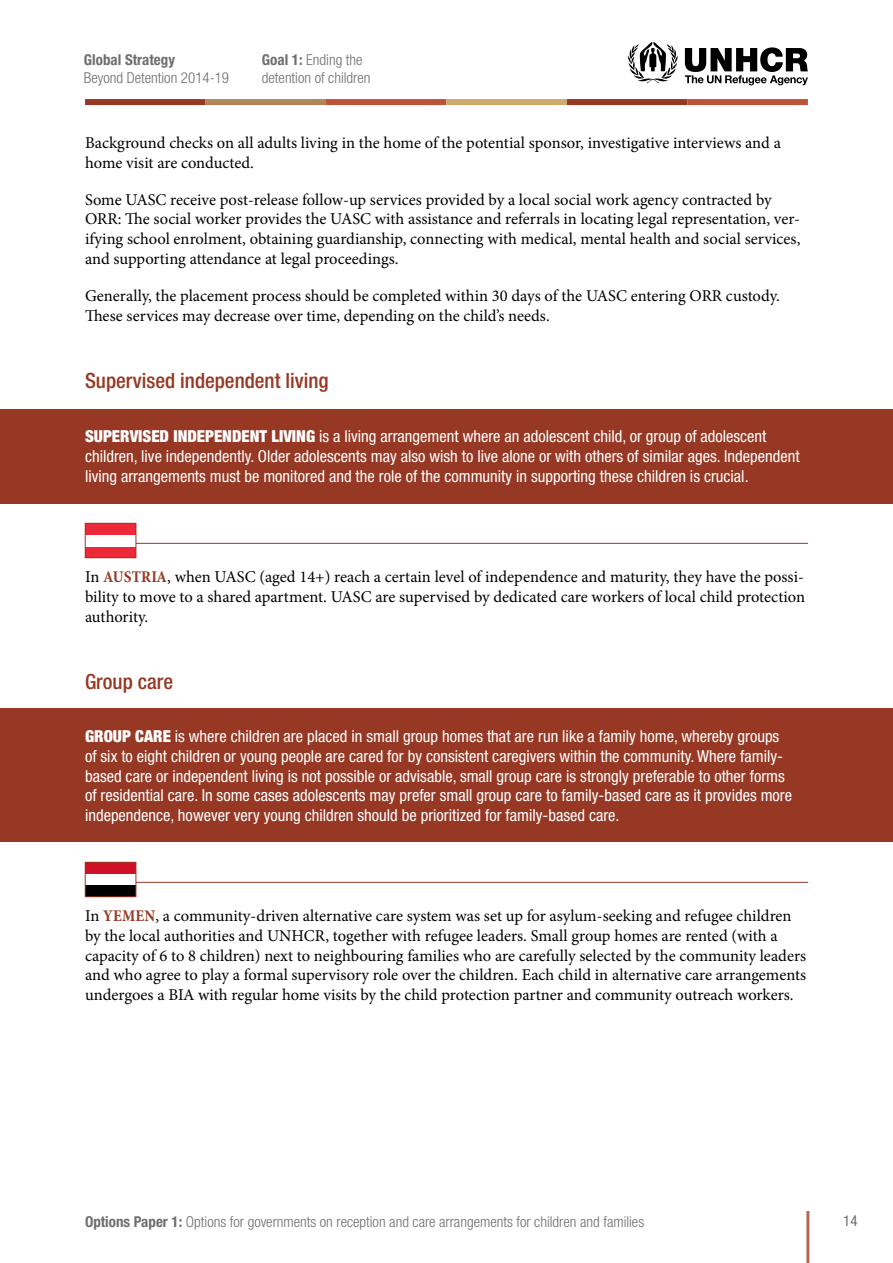
<style>
.page{position:relative;width:893px;height:1263px;background:#fff}
.page>*{position:absolute;margin:0;border:0;box-sizing:border-box;transform-origin:0 0}
.t1{font:500 condensed 21px "Helvetica Neue CE";color:#963824}
.t2{font:16.5px/19.8px "Minion Pro";color:#000}
.t3{font:condensed 16.5px/19.8px "Helvetica Neue CE";color:#fff}
.t4{font:300 condensed 15px/18px "Helvetica Neue CE";color:#6d6e71}
.t5{font:700 condensed 15px "Helvetica Neue CE";color:#6d6e71}
.t6{font:condensed 15px "Helvetica Neue CE";color:#6d6e71}
.s1{font-weight:700}
.s2{font-weight:900}
.s3{font-weight:700;font-stretch:condensed;color:#963824}
</style>
<div class="page">
<hr style="left:806px;top:1211px;width:3px;height:52px;background:#b46852">
<div style="left:85px;top:99px;width:121px;height:6px;background:#963824"></div>
<div style="left:326px;top:99px;width:120px;height:6px;background:#be533b"></div>
<div style="left:567px;top:99px;width:120px;height:6px;background:#963824"></div>
<div style="left:206px;top:99px;width:120px;height:6px;background:#b0865a"></div>
<div style="left:446px;top:99px;width:121px;height:6px;background:#ceaa6d"></div>
<div style="left:687px;top:99px;width:121px;height:6px;background:#be533b"></div>
<svg style="left:627px;top:42px;width:51px;height:41px"></svg>
<svg style="left:685px;top:47px;width:123px;height:38px"></svg>
<hr style="left:85px;top:543px;width:723px;height:1px;background:#963824">
<hr style="left:85px;top:882px;width:723px;height:1px;background:#963824">
<div style="left:85px;top:523px;width:51px;height:35px;background:#ed2939"></div>
<div style="left:85px;top:535px;width:51px;height:11px;background:#fff"></div>
<div style="left:85px;top:523px;width:51px;height:35px;border:1px solid #963824"></div>
<div style="left:85px;top:862px;width:51px;height:35px;background:#fff"></div>
<div style="left:85px;top:862px;width:51px;height:12px;background:#ce1126"></div>
<div style="left:85px;top:885px;width:51px;height:12px;background:#000"></div>
<div style="left:85px;top:862px;width:51px;height:35px;border:1px solid #963824"></div>
<div style="left:0;top:409px;width:893px;height:94px;background:#963824"></div>
<div style="left:0;top:708px;width:893px;height:134px;background:#963824"></div>
<p class="t5" style="left:84px;top:51px;width:93px">Global Strategy</p>
<p class="t4" style="left:84px;top:69px;width:147px">Beyond Detention 2014-19</p>
<p class="t4" style="left:262px;top:51px;width:110px"><span class="s1">Goal 1:</span> Ending the detention of children</p>
<p class="t2" style="left:85px;top:133px;width:697px">Background checks on all adults living in the home of the potential sponsor, investigative interviews and a home visit are conducted.</p>
<p class="t2" style="left:85px;top:190px;width:717px">Some UASC receive post-release follow-up services provided by a local social work agency contracted by ORR: The social worker provides the UASC with assistance and referrals in locating legal representation, ver&shy;ifying school enrolment, obtaining guardianship, connecting with medical, mental health and social services, and supporting attendance at legal proceedings.</p>
<p class="t2" style="left:85px;top:286px;width:696px">Generally, the placement process should be completed within 30 days of the UASC entering ORR custody.<br>These services may decrease over time, depending on the child’s needs.</p>
<p class="t1" style="left:85px;top:369px;width:245px">Supervised independent living</p>
<p class="t3" style="left:85px;top:427px;width:716px"><span class="s2">SUPERVISED INDEPENDENT LIVING</span> is a living arrangement where an adolescent child, or group of adolescent children, live independently. Older adolescents may also wish to live alone or with others of similar ages. Independent living arrangements must be monitored and the role of the community in supporting these children is crucial.</p>
<p class="t2" style="left:85px;top:567px;width:722px;text-align:justify">In <span class="s3">AUSTRIA</span>, when UASC (aged 14+) reach a certain level of independence and maturity, they have the possi&shy;bility to move to a shared apartment. UASC are supervised by dedicated care workers of local child protection authority.</p>
<p class="t1" style="left:85px;top:670px;width:90px">Group care</p>
<p class="t3" style="left:85px;top:727px;width:709px"><span class="s2">GROUP CARE</span> is where children are placed in small group homes that are run like a family home, whereby groups of six to eight children or young people are cared for by consistent caregivers within the community. Where family&shy;based care or independent living is not possible or advisable, small group care is strongly preferable to other forms of residential care. In some cases adolescents may prefer small group care to family-based care as it provides more independence, however very young children should be prioritized for family-based care.</p>
<p class="t2" style="left:85px;top:906px;width:723px">In <span class="s3">YEMEN</span>, a community-driven alternative care system was set up for asylum-seeking and refugee children by the local authorities and UNHCR, together with refugee leaders. Small group homes are rented (with a capacity of 6 to 8 children) next to neighbouring families who are carefully selected by the community leaders and who agree to play a formal supervisory role over the children. Each child in alternative care arrangements undergoes a BIA with regular home visits by the child protection partner and community outreach workers.</p>
<p class="t4" style="left:85px;top:1212px;width:561px"><span class="s1">Options Paper 1:</span> Options for governments on reception and care arrangements for children and families</p>
<p class="t6" style="left:843px;top:1212px;width:16px">14</p>
</div>
